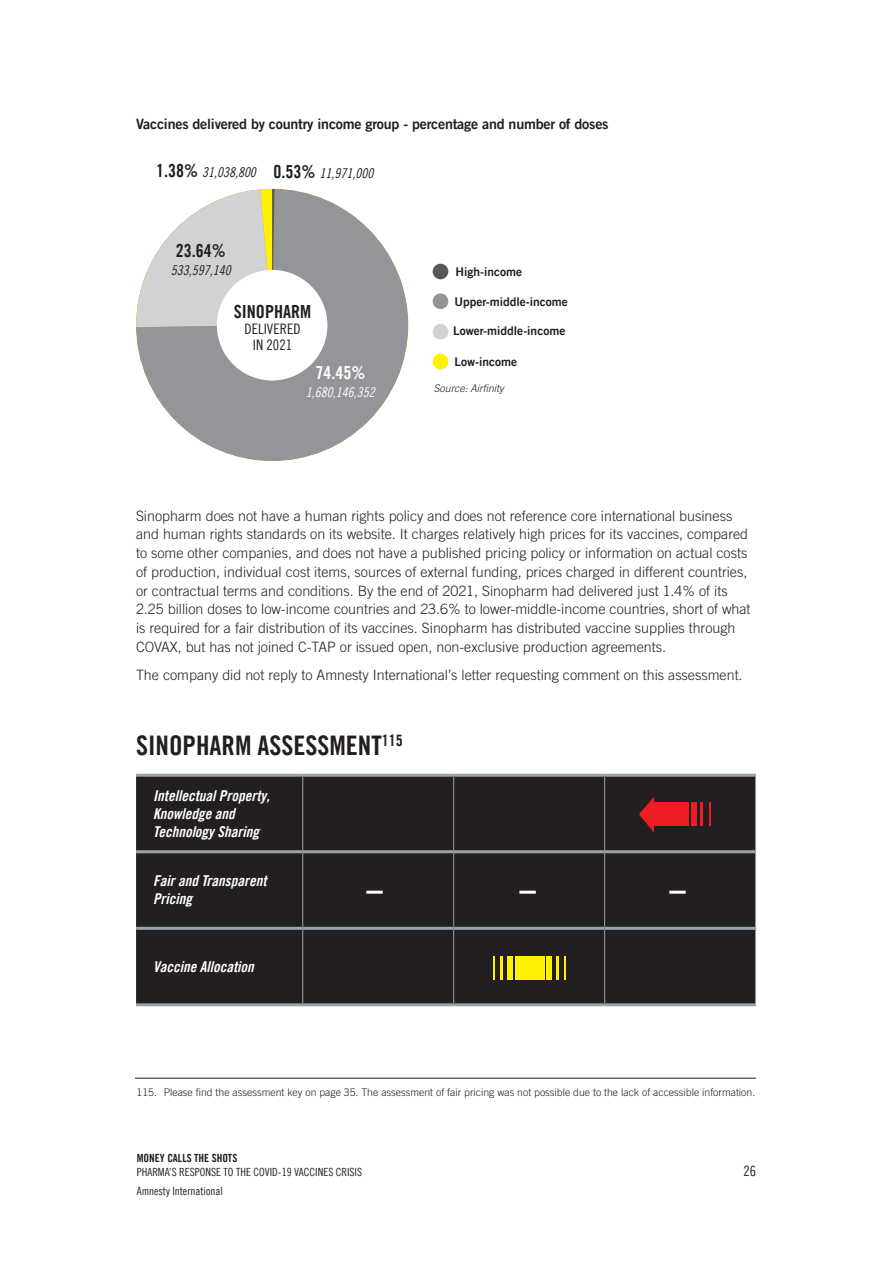
<style>
.page{position:relative;width:893px;height:1263px;background:#fff}
.page>*{position:absolute;margin:0;border:0;box-sizing:border-box;transform-origin:0 0}
.t1{font:27px "Amnesty Trade Gothic Bd Cn 20";color:#231f20}
.N1{font:18.15px "Amnesty Trade Gothic Bd Cn 20";color:#231f20}
.N1-2{font:18px "Amnesty Trade Gothic Bd Cn 20";color:#fff}
.N1-3{font:18px "Amnesty Trade Gothic Bd Cn 20";color:#231f20}
.body_text{font:15px/18px "Amnesty Trade Gothic Bd Cn 20 Ob";color:#fff}
.N1-4{font:14.55px "Amnesty Trade Gothic Cn 18";color:#231f20}
.N1-5{font:300 14.25px/18.8px "Amnesty Trade Gothic";color:#231f20}
.N1-6{font:14.25px "Amnesty Trade Gothic Bd 2";letter-spacing:-.015em;color:#231f20}
.t2{font:14.25px "Amnesty Trade Gothic Cn 18";color:#231f20}
.N1-7{font:13.5px "Amnesty Trade Gothic Cn 18 Obl";color:#231f20}
.N1-8{font:13.5px "Amnesty Trade Gothic Cn 18 Obl";color:#fff}
.N1-9{font:12px "Amnesty Trade Gothic Bd 2";color:#231f20}
.t3{font:11.25px/19.2px "Amnesty Trade Gothic Cn 18";color:#231f20}
.t4{font:11.25px "Amnesty Trade Gothic Bd Cn 20";color:#231f20}
.t5{font:300 10.5px "Amnesty Trade Gothic";color:#231f20}
.N1-10{font:italic 300 10.5px "Amnesty Trade Gothic";color:#231f20}
.s1{font-family:"Amnesty Trade Gothic Bd Cn 20";font-size:18px}
</style>
<div class="page">
<hr style="left:135px;top:1078px;width:621px;height:1px;background:#231f20">
<svg style="left:136px;top:189px;width:272px;height:272px;fill:#939598"></svg>
<svg style="left:136px;top:189px;width:138px;height:138px"></svg>
<div style="left:217px;top:270px;width:110px;height:110px;background:#fff;border-radius:50%"></div>
<div style="left:433px;top:264px;width:15px;height:15px;background:#57585a;border-radius:50%"></div>
<div style="left:433px;top:293px;width:15px;height:16px;background:#939598;border-radius:50%"></div>
<div style="left:433px;top:324px;width:15px;height:16px;background:#d1d2d4;border-radius:50%"></div>
<div style="left:433px;top:354px;width:15px;height:15px;background:#fff101;border-radius:50%"></div>
<div style="left:136px;top:777px;width:619px;height:226px;background:#231f20"></div>
<hr style="left:136px;top:927px;width:167px;height:3px;background:#9ba4ab">
<hr style="left:136px;top:1003px;width:167px;height:3px;background:#9ba4ab">
<hr style="left:302px;top:853px;width:1px;height:74px;background:#9ba4ab">
<hr style="left:453px;top:853px;width:1px;height:74px;background:#9ba4ab">
<hr style="left:604px;top:853px;width:1px;height:74px;background:#9ba4ab">
<hr style="left:755px;top:852px;width:1px;height:76px;background:#9ba4ab">
<hr style="left:303px;top:927px;width:151px;height:3px;background:#9ba4ab">
<hr style="left:454px;top:927px;width:151px;height:3px;background:#9ba4ab">
<hr style="left:605px;top:927px;width:150px;height:3px;background:#9ba4ab">
<hr style="left:303px;top:1003px;width:151px;height:3px;background:#9ba4ab">
<hr style="left:454px;top:1003px;width:151px;height:3px;background:#9ba4ab">
<hr style="left:605px;top:1003px;width:151px;height:3px;background:#9ba4ab">
<hr style="left:302px;top:930px;width:1px;height:73px;background:#9ba4ab">
<hr style="left:453px;top:930px;width:1px;height:73px;background:#9ba4ab">
<hr style="left:604px;top:930px;width:1px;height:73px;background:#9ba4ab">
<hr style="left:755px;top:928px;width:1px;height:75px;background:#9ba4ab">
<hr style="left:136px;top:774px;width:167px;height:3px;background:#9ba4ab">
<hr style="left:303px;top:774px;width:151px;height:3px;background:#9ba4ab">
<hr style="left:454px;top:774px;width:151px;height:3px;background:#9ba4ab">
<hr style="left:605px;top:774px;width:151px;height:3px;background:#9ba4ab">
<hr style="left:136px;top:850px;width:167px;height:3px;background:#9ba4ab">
<hr style="left:303px;top:850px;width:151px;height:3px;background:#9ba4ab">
<hr style="left:454px;top:850px;width:151px;height:3px;background:#9ba4ab">
<hr style="left:605px;top:850px;width:150px;height:3px;background:#9ba4ab">
<hr style="left:302px;top:777px;width:1px;height:73px;background:#9ba4ab">
<hr style="left:453px;top:777px;width:1px;height:73px;background:#9ba4ab">
<hr style="left:604px;top:777px;width:1px;height:73px;background:#9ba4ab">
<hr style="left:755px;top:777px;width:1px;height:75px;background:#9ba4ab">
<div style="left:651px;top:802px;width:38px;height:24px;background:#ee1d23"></div>
<div style="left:691px;top:802px;width:5px;height:24px;background:#ee1d23"></div>
<hr style="left:701px;top:802px;width:2px;height:24px;background:#ee1d23">
<hr style="left:709px;top:802px;width:2px;height:24px;background:#ee1d23">
<svg style="left:639px;top:797px;width:15px;height:35px"></svg>
<div style="left:514px;top:956px;width:30px;height:24px;background:#fff101"></div>
<div style="left:507px;top:956px;width:6px;height:24px;background:#fff101"></div>
<div style="left:546px;top:956px;width:6px;height:24px;background:#fff101"></div>
<hr style="left:500px;top:956px;width:3px;height:24px;background:#fff101">
<hr style="left:556px;top:956px;width:3px;height:24px;background:#fff101">
<hr style="left:493px;top:956px;width:2px;height:24px;background:#fff101">
<hr style="left:564px;top:956px;width:2px;height:24px;background:#fff101">
<hr style="left:366px;top:891px;width:17px;height:3px;background:#fff">
<hr style="left:519px;top:891px;width:17px;height:3px;background:#fff">
<hr style="left:669px;top:891px;width:17px;height:3px;background:#fff">
<p class="N1-6" style="left:136px;top:115px;width:474px">Vaccines delivered by country income group - percentage and number of doses</p>
<p class="N1-7" style="left:156px;top:164px;width:101px"><span class="s1">1.38%</span> 31,038,800</p>
<p class="N1-7" style="left:274px;top:165px;width:101px"><span class="s1">0.53%</span> 11,971,000</p>
<p class="N1-3" style="left:176px;top:240px;width:51px">23.64%</p>
<p class="N1-7" style="left:171px;top:262px;width:61px">533,597,140</p>
<p class="N1" style="left:234px;top:300px;width:79px">SINOPHARM</p>
<p class="N1-4" style="left:244px;top:320px;width:58px">DELIVERED</p>
<p class="N1-4" style="left:253px;top:337px;width:41px">IN 2021</p>
<p class="N1-2" style="left:315px;top:362px;width:51px">74.45%</p>
<p class="N1-8" style="left:306px;top:384px;width:70px">1,680,146,352</p>
<p class="N1-9" style="left:456px;top:265px;width:68px">High-income</p>
<p class="N1-9" style="left:454px;top:294px;width:115px">Upper-middle-income</p>
<p class="N1-9" style="left:453px;top:323px;width:114px">Lower-middle-income</p>
<p class="N1-9" style="left:455px;top:354px;width:64px">Low-income</p>
<p class="N1-10" style="left:434px;top:382px;width:72px">Source: Airfinity</p>
<p class="N1-5" style="left:136px;top:506px;width:616px">Sinopharm does not have a human rights policy and does not reference core international business and human rights standards on its website. It charges relatively high prices for its vaccines, compared to some other companies, and does not have a published pricing policy or information on actual costs of production, individual cost items, sources of external funding, prices charged in different countries, or contractual terms and conditions. By the end of 2021, Sinopharm had delivered just 1.4% of its 2.25 billion doses to low-income countries and 23.6% to lower-middle-income countries, short of what is required for a fair distribution of its vaccines. Sinopharm has distributed vaccine supplies through COVAX, but has not joined C-TAP or issued open, non-exclusive production agreements.</p>
<p class="N1-5" style="left:136px;top:665px;width:608px">The company did not reply to Amnesty International’s letter requesting comment on this assessment.</p>
<h3 class="t1" style="left:136px;top:729px;width:268px">SINOPHARM ASSESSMENT<sup>115</sup></h3>
<p class="body_text" style="left:153px;top:786px;width:118px">Intellectual Property,<br>Knowledge and<br>Technology Sharing</p>
<p class="body_text" style="left:153px;top:872px;width:115px">Fair and Transparent<br>Pricing</p>
<p class="body_text" style="left:153px;top:957px;width:102px">Vaccine Allocation</p>
<p class="t5" style="left:137px;top:1086px;width:620px">115. Please find the assessment key on page 35. The assessment of fair pricing was not possible due to the lack of accessible information.</p>
<p class="t4" style="left:137px;top:1151px;width:102px">MONEY CALLS THE SHOTS</p>
<p class="t3" style="left:137px;top:1162px;width:227px">PHARMA’S RESPONSE TO THE COVID-19 VACCINES CRISIS<br>Amnesty International</p>
<p class="t2" style="left:743px;top:1162px;width:14px">26</p>
</div>
